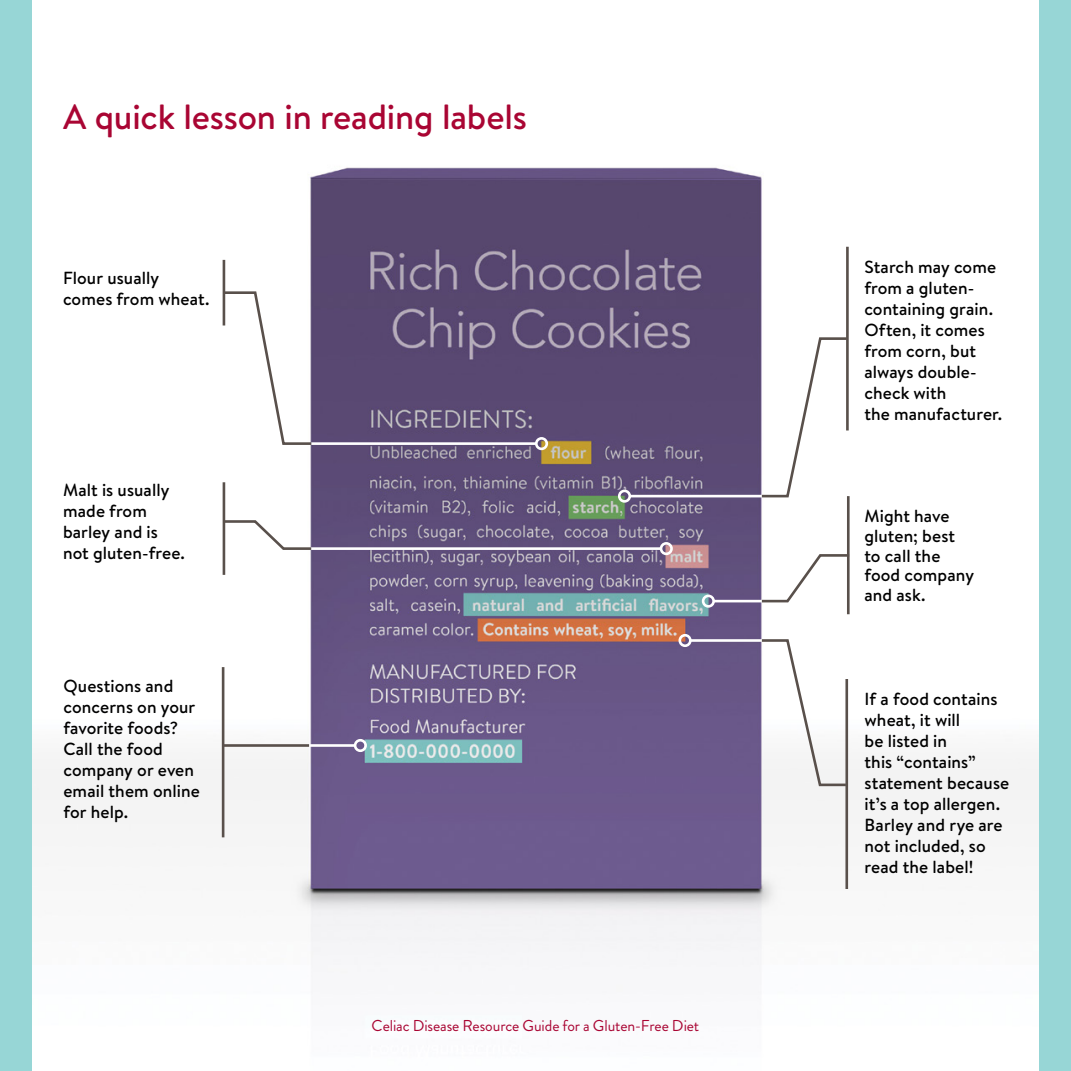
<style>
.page{position:relative;width:1071px;height:1071px;background:#fff}
.page>*{position:absolute;margin:0;border:0;box-sizing:border-box;transform-origin:0 0}
.t1{font:500 35px "Brandon Text";letter-spacing:-.005em;color:#a90533}
.t2{font:500 17.5px/21px "Brandon Text";letter-spacing:.005em;color:#000}
.t3{font:15.75px "Brandon Grotesque";letter-spacing:-.005em;color:#a90533}
</style>
<div class="page">
<img style="left:32px;top:44px;width:1008px;height:1027px">
<div style="left:0;top:0;width:32px;height:1071px;background:#97d6d6"></div>
<div style="left:1040px;top:0;width:31px;height:1071px;background:#97d6d6"></div>
<hr style="left:630px;top:495px;width:132px;height:2px;background:#fff">
<div style="left:618px;top:490px;width:13px;height:13px;border:3px solid #fff;border-radius:50%"></div>
<hr style="left:846px;top:247px;width:3px;height:183px;background:#59504b">
<svg style="left:759px;top:336px;width:90px;height:163px"></svg>
<hr style="left:310px;top:547px;width:351px;height:3px;background:#fff">
<div style="left:660px;top:542px;width:13px;height:13px;border:3px solid #fff;border-radius:50%"></div>
<hr style="left:223px;top:482px;width:2px;height:93px;background:#59504b">
<svg style="left:222px;top:519px;width:92px;height:32px"></svg>
<hr style="left:714px;top:600px;width:48px;height:2px;background:#fff">
<div style="left:702px;top:595px;width:13px;height:13px;border:3px solid #fff;border-radius:50%"></div>
<hr style="left:847px;top:496px;width:3px;height:118px;background:#59504b">
<svg style="left:759px;top:553px;width:93px;height:51px"></svg>
<hr style="left:690px;top:639px;width:72px;height:3px;background:#fff">
<div style="left:679px;top:634px;width:13px;height:13px;border:3px solid #fff;border-radius:50%"></div>
<hr style="left:845px;top:679px;width:3px;height:210px;background:#59504b">
<svg style="left:759px;top:638px;width:90px;height:150px"></svg>
<hr style="left:309px;top:744px;width:46px;height:3px;background:#fff">
<div style="left:354px;top:739px;width:13px;height:13px;border:3px solid #fff;border-radius:50%"></div>
<hr style="left:222px;top:667px;width:2px;height:170px;background:#59504b">
<hr style="left:223px;top:744px;width:86px;height:3px;background:#59504b">
<hr style="left:311px;top:442px;width:225px;height:3px;background:#fff">
<div style="left:535px;top:437px;width:13px;height:13px;border:3px solid #fff;border-radius:50%"></div>
<hr style="left:223px;top:260px;width:2px;height:66px;background:#59504b">
<svg style="left:222px;top:290px;width:92px;height:156px"></svg>
<h1 class="t1" style="left:63px;top:92px;width:466px">A quick lesson in reading labels</h1>
<p class="t2" style="left:63px;top:267px;width:148px">Flour usually comes from wheat.</p>
<p class="t2" style="left:63px;top:479px;width:123px">Malt is usually made from barley and is not gluten-free.</p>
<p class="t2" style="left:63px;top:676px;width:138px">Questions and concerns on your favorite foods?<br>Call the food company or even email them online for help.</p>
<p class="t3" style="left:372px;top:1014px;width:329px">Celiac Disease Resource Guide for a Gluten-Free Diet</p>
<p class="t2" style="left:864px;top:256px;width:140px">Starch may come from a gluten&shy;containing grain.<br>Often, it comes from corn, but always double&shy;check with<br>the manufacturer.</p>
<p class="t2" style="left:864px;top:506px;width:111px;line-height:19.6px">Might have gluten; best to call the food company and ask.</p>
<p class="t2" style="left:865px;top:689px;width:146px">If a food contains wheat, it will<br>be listed in<br>this “contains” statement because it’s a top allergen.<br>Barley and rye are not included, so read the label!</p>
</div>
